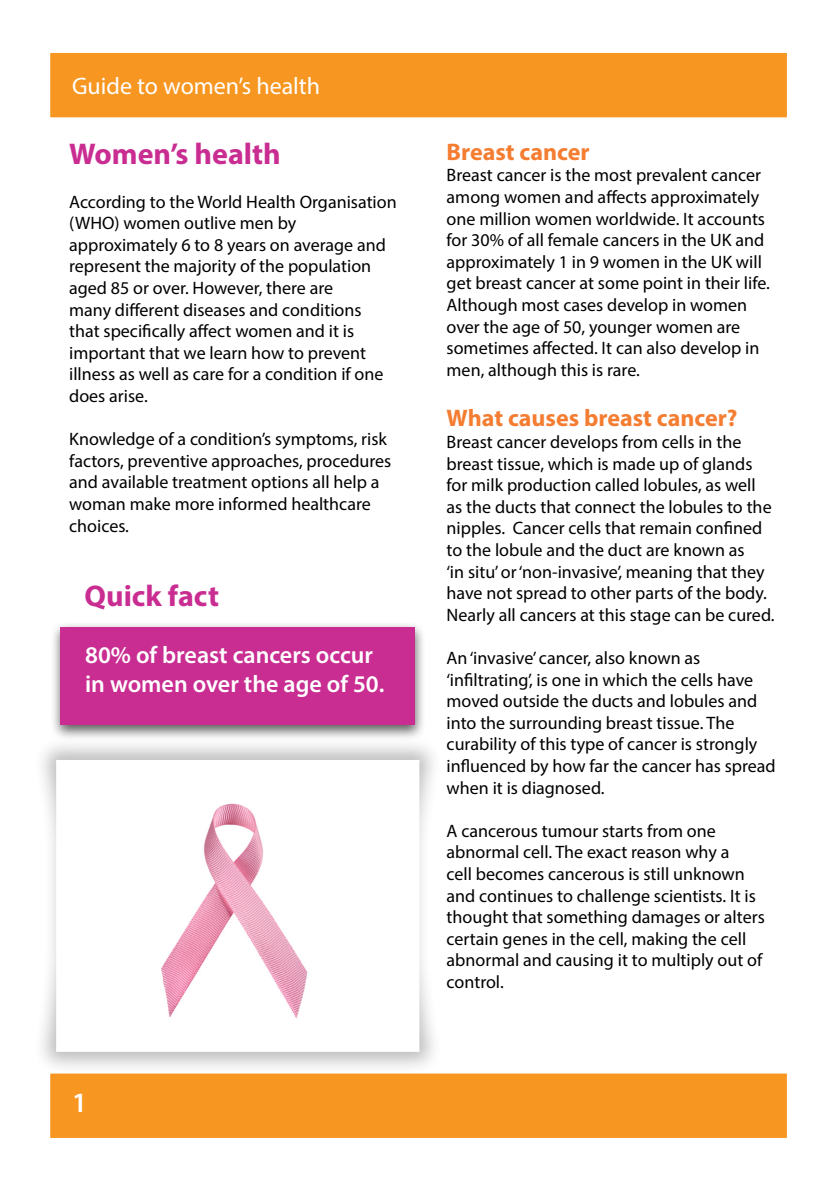
<style>
.page{position:relative;width:840px;height:1191px;background:#fff}
.page>*{position:absolute;margin:0;border:0;box-sizing:border-box;transform-origin:0 0}
.t1{font:700 30px "Myriad Pro";color:#c92d92}
.t2{font:600 28px "Myriad Pro";color:#fff}
.t3{font:600 24px/28.8px "Myriad Pro";color:#fff}
.t4{font:700 24px "Myriad Pro";color:#f47d31}
.t5{font:24px "Myriad Pro";color:#fff}
.t6{font:18px/21.6px "Myriad Pro";color:#000}
</style>
<div class="page">
<div style="left:48px;top:1071px;width:740px;height:69px;background:#f79721;border:2px solid #fff"></div>
<div style="left:48px;top:51px;width:740px;height:68px;background:#f79721;border:2px solid #fff"></div>
<div style="left:30px;top:734px;width:409px;height:339px;background:#231f20;opacity:.3"></div>
<div style="left:56px;top:760px;width:363px;height:291px;background:#fff"></div>
<img style="left:161px;top:803px;width:147px;height:216px">
<div style="left:50px;top:621px;width:375px;height:120px;background:#231f20;opacity:.75"></div>
<div style="left:61px;top:627px;width:353px;height:97px;background:#c92d92"></div>
<p class="t5" style="left:72px;top:71px;width:249px">Guide to women’s health</p>
<p class="t1" style="left:69px;top:135px;width:213px">Women’s health</p>
<p class="t6" style="left:69px;top:190px;width:329px">According to the World Health Organisation (WHO) women outlive men by approximately 6 to 8 years on average and represent the majority of the population aged 85 or over. However, there are<br>many different diseases and conditions<br>that specifically affect women and it is important that we learn how to prevent illness as well as care for a condition if one does arise.</p>
<p class="t6" style="left:69px;top:428px;width:323px">Knowledge of a condition’s symptoms, risk factors, preventive approaches, procedures and available treatment options all help a woman make more informed healthcare choices.</p>
<p class="t1" style="left:84px;top:576px;width:136px">Quick fact</p>
<p class="t3" style="left:85px;top:640px;width:300px">80% of breast cancers occur in women over the age of 50.</p>
<p class="t2" style="left:72px;top:1084px;width:17px">1</p>
<p class="t4" style="left:446px;top:136px;width:144px">Breast cancer</p>
<p class="t6" style="left:446px;top:164px;width:324px">Breast cancer is the most prevalent cancer among women and affects approximately one million women worldwide. It accounts for 30% of all female cancers in the UK and approximately 1 in 9 women in the UK will get breast cancer at some point in their life.<br>Although most cases develop in women over the age of 50, younger women are sometimes affected. It can also develop in men, although this is rare.</p>
<p class="t4" style="left:446px;top:402px;width:292px">What causes breast cancer?</p>
<p class="t6" style="left:446px;top:431px;width:329px">Breast cancer develops from cells in the breast tissue, which is made up of glands for milk production called lobules, as well as the ducts that connect the lobules to the nipples. Cancer cells that remain confined to the lobule and the duct are known as<br>‘in situ’ or ‘non-invasive’, meaning that they have not spread to other parts of the body.<br>Nearly all cancers at this stage can be cured.</p>
<p class="t6" style="left:446px;top:647px;width:330px">An ‘invasive’ cancer, also known as ‘infiltrating’, is one in which the cells have moved outside the ducts and lobules and into the surrounding breast tissue. The curability of this type of cancer is strongly influenced by how far the cancer has spread when it is diagnosed.</p>
<p class="t6" style="left:446px;top:819px;width:319px">A cancerous tumour starts from one abnormal cell. The exact reason why a<br>cell becomes cancerous is still unknown and continues to challenge scientists. It is thought that something damages or alters certain genes in the cell, making the cell abnormal and causing it to multiply out of control.</p>
</div>
